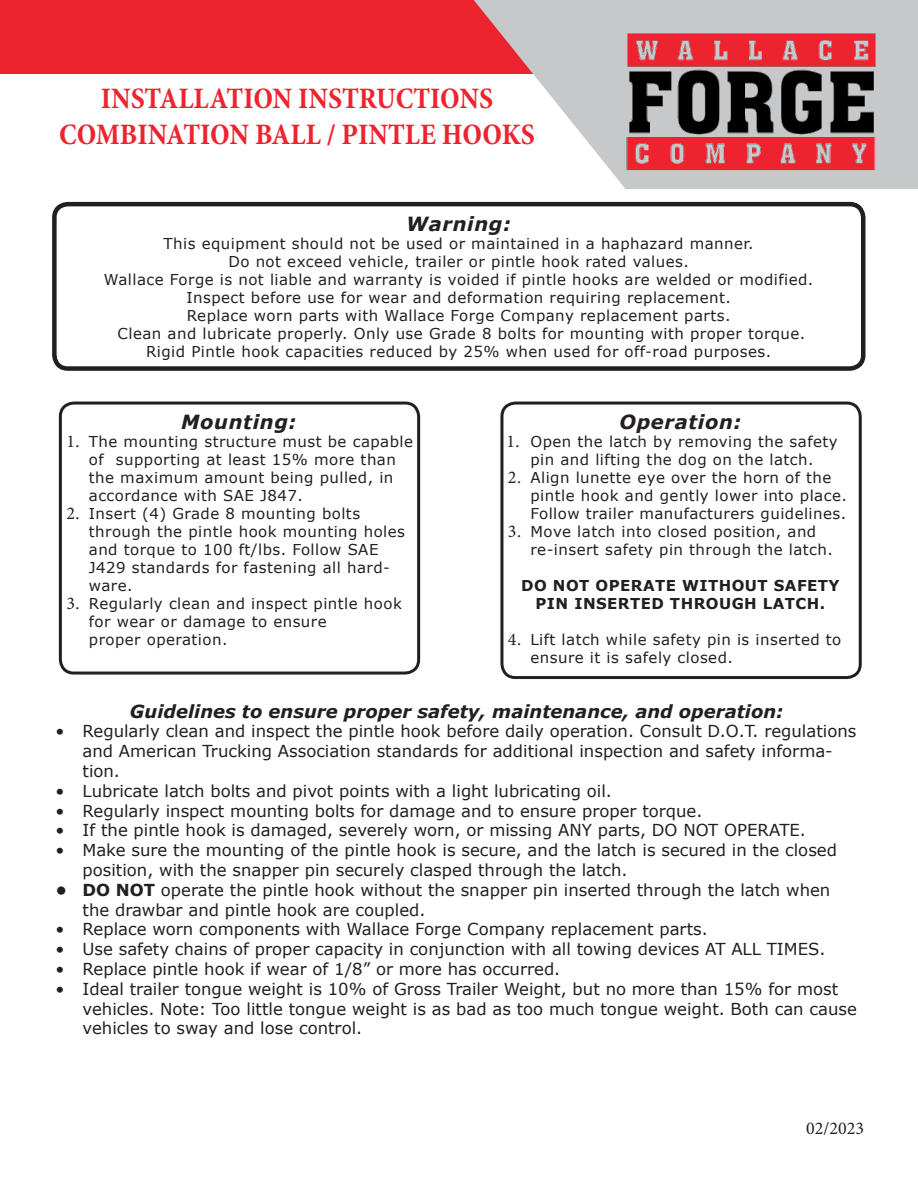
<style>
.page{position:relative;width:918px;height:1188px;background:#fff}
.page>*{position:absolute;margin:0;border:0;box-sizing:border-box;transform-origin:0 0}
.t1{font:700 condensed 30px "Minion Pro";color:#ee2330}
.t2{font:italic 700 19.5px "Verdana";letter-spacing:.03em;color:#231f20}
.t3{font:italic 700 18px "Verdana";color:#231f20}
.t4{font:18px "Minion Pro";color:#231f20}
.t5{font:16.5px/19.8px "Verdana";color:#231f20}
.t6{font:15px/18px "Verdana";letter-spacing:.03em;color:#231f20}
.t7{font:700 15px/18px "Verdana";letter-spacing:.03em;color:#231f20;text-align:center}
.s1{font-family:"Minion Pro";font-size:18px}
.s2{font-weight:700}
</style>
<div class="page">
<div style="left:0;top:0;width:918px;height:74px;background:#ee2330"></div>
<svg style="left:474px;top:0;width:444px;height:189px;fill:#c7c8ca"></svg>
<img style="left:626px;top:33px;width:251px;height:139px">
<div style="left:52px;top:202px;width:814px;height:169px;border:4px solid #231f20;border-radius:14px"></div>
<div style="left:59px;top:402px;width:361px;height:273px;border:3px solid #231f20;border-radius:14px"></div>
<div style="left:500px;top:402px;width:362px;height:277px;border:3px solid #231f20;border-radius:14px"></div>
<p class="t1" style="left:101px;top:78px;width:394px">INSTALLATION INSTRUCTIONS</p>
<p class="t1" style="left:59px;top:114px;width:477px">COMBINATION BALL / PINTLE HOOKS</p>
<p class="t2" style="left:406px;top:210px;width:106px">Warning:</p>
<p class="t6" style="left:164px;top:234px;width:592px">This equipment should not be used or maintained in a haphazard manner.</p>
<p class="t6" style="left:228px;top:252px;width:462px">Do not exceed vehicle, trailer or pintle hook rated values.</p>
<p class="t6" style="left:104px;top:270px;width:711px">Wallace Forge is not liable and warranty is voided if pintle hooks are welded or modified.</p>
<p class="t6" style="left:186px;top:288px;width:546px">Inspect before use for wear and deformation requiring replacement.</p>
<p class="t6" style="left:187px;top:306px;width:545px">Replace worn parts with Wallace Forge Company replacement parts.</p>
<p class="t6" style="left:118px;top:324px;width:689px">Clean and lubricate properly. Only use Grade 8 bolts for mounting with proper torque.</p>
<p class="t6" style="left:146px;top:342px;width:627px">Rigid Pintle hook capacities reduced by 25% when used for off-road purposes.</p>
<p class="t2" style="left:620px;top:408px;width:123px">Operation:</p>
<p class="t6" style="left:506px;top:432px;width:333px;text-align:center"><span class="s1">1.</span> Open the latch by removing the safety pin and lifting the dog on the latch.</p>
<p class="t6" style="left:530px;top:468px;width:318px;text-indent:-22px"><span class="s1">2.</span> Align lunette eye over the horn of the pintle hook and gently lower into place.<br>Follow trailer manufacturers guidelines.</p>
<p class="t6" style="left:530px;top:522px;width:304px;text-indent:-22px"><span class="s1">3.</span> Move latch into closed position, and re-insert safety pin through the latch.</p>
<p class="t7" style="left:521px;top:576px;width:320px">DO NOT OPERATE WITHOUT SAFETY<br>PIN INSERTED THROUGH LATCH.</p>
<p class="t6" style="left:530px;top:630px;width:312px;text-indent:-22px"><span class="s1">4.</span> Lift latch while safety pin is inserted to ensure it is safely closed.</p>
<p class="t3" style="left:130px;top:698px;width:655px">Guidelines to ensure proper safety, maintenance, and operation:</p>
<p class="t5" style="left:82px;top:721px;width:775px;text-indent:-27px">• Regularly clean and inspect the pintle hook before daily operation. Consult D.O.T. regulations and American Trucking Association standards for additional inspection and safety informa&shy;tion.</p>
<p class="t5" style="left:56px;top:781px;width:558px">• Lubricate latch bolts and pivot points with a light lubricating oil.</p>
<p class="t5" style="left:56px;top:801px;width:649px">• Regularly inspect mounting bolts for damage and to ensure proper torque.</p>
<p class="t5" style="left:56px;top:820px;width:752px">• If the pintle hook is damaged, severely worn, or missing ANY parts, DO NOT OPERATE.</p>
<p class="t5" style="left:82px;top:840px;width:756px;text-indent:-27px">• Make sure the mounting of the pintle hook is secure, and the latch is secured in the closed position, with the snapper pin securely clasped through the latch.</p>
<p class="t5" style="left:82px;top:880px;width:749px;text-indent:-27px"><span class="s2">• DO NOT</span> operate the pintle hook without the snapper pin inserted through the latch when the drawbar and pintle hook are coupled.</p>
<p class="t5" style="left:56px;top:919px;width:654px">• Replace worn components with Wallace Forge Company replacement parts.</p>
<p class="t5" style="left:56px;top:939px;width:771px">• Use safety chains of proper capacity in conjunction with all towing devices AT ALL TIMES.</p>
<p class="t5" style="left:56px;top:959px;width:506px">• Replace pintle hook if wear of 1/8” or more has occurred.</p>
<p class="t5" style="left:82px;top:979px;width:776px;text-indent:-27px">• Ideal trailer tongue weight is 10% of Gross Trailer Weight, but no more than 15% for most vehicles. Note: Too little tongue weight is as bad as too much tongue weight. Both can cause vehicles to sway and lose control.</p>
<p class="t2" style="left:181px;top:408px;width:117px">Mounting:</p>
<p class="t6" style="left:89px;top:432px;width:326px;text-indent:-22px"><span class="s1">1.</span> The mounting structure must be capable of supporting at least 15% more than the maximum amount being pulled, in accordance with SAE J847.</p>
<p class="t6" style="left:89px;top:504px;width:318px;text-indent:-22px"><span class="s1">2.</span> Insert (4) Grade 8 mounting bolts through the pintle hook mounting holes and torque to 100 ft/lbs. Follow SAE<br>J429 standards for fastening all hard&shy;ware.</p>
<p class="t6" style="left:89px;top:594px;width:315px;text-indent:-22px"><span class="s1">3.</span> Regularly clean and inspect pintle hook for wear or damage to ensure<br>proper operation.</p>
<p class="t4" style="left:806px;top:1116px;width:59px">02/2023</p>
</div>
